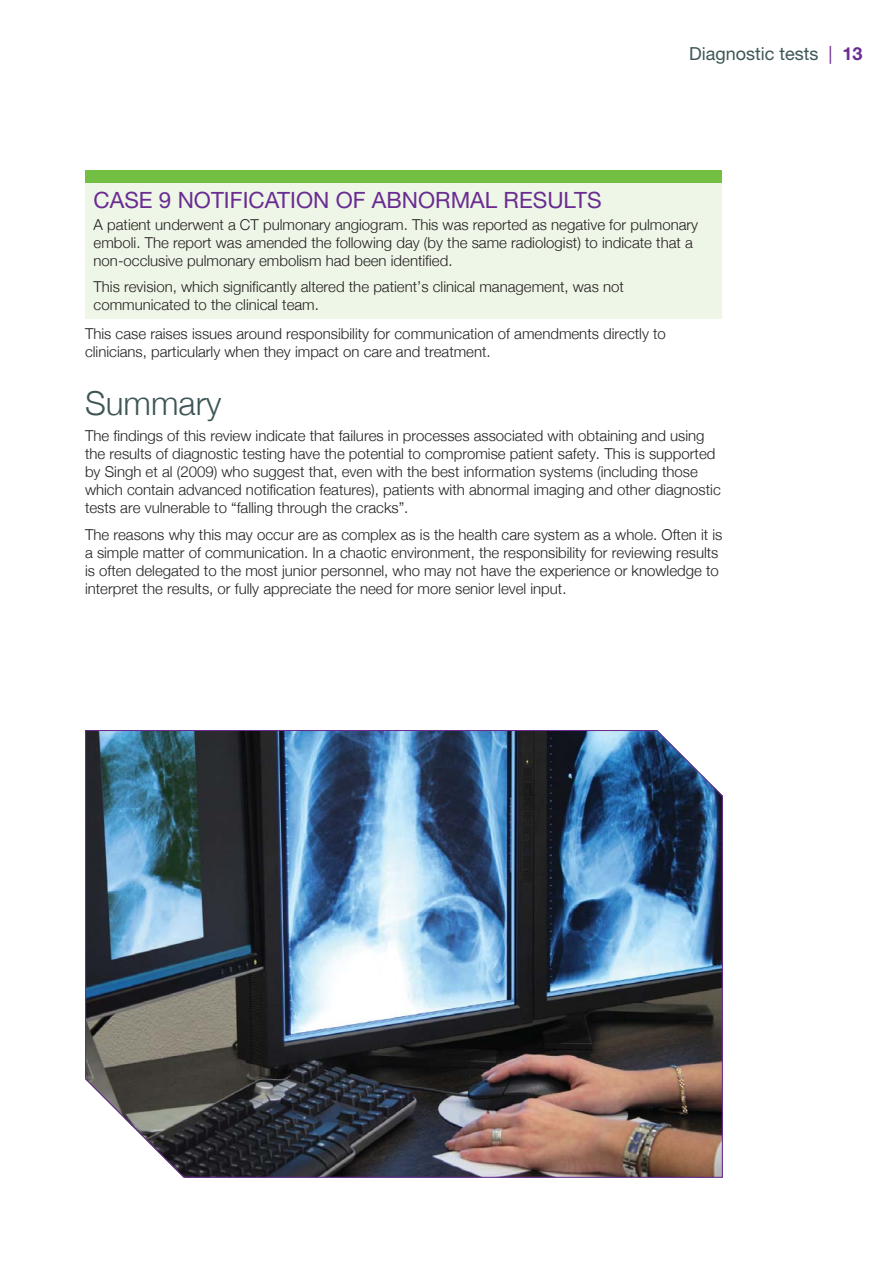
<style>
.page{position:relative;width:893px;height:1263px;background:#fff}
.page>*{position:absolute;margin:0;border:0;box-sizing:border-box;transform-origin:0 0}
.t1{font:300 33px "Helvetica Neue";color:#3e5657}
.t2{font:22.5px "Helvetica Neue LT Pro";color:#6a2c91}
.t3{font:18px "Helvetica Neue LT Pro";color:#3e5657}
.t4{font:300 15px/18px "Helvetica Neue";color:#231f20}
.s1{color:#6a2c91}
.s2{font-weight:700;color:#6a2c91}
</style>
<div class="page">
<div style="left:85px;top:170px;width:636px;height:13px;background:#72bf44"></div>
<div style="left:85px;top:183px;width:636px;height:136px;background:#eef6e7"></div>
<img style="left:85px;top:730px;width:638px;height:448px">
<p class="t3" style="left:689px;top:47px;width:175px">Diagnostic tests <span class="s1">|</span> <span class="s2">13</span></p>
<h2 class="t2" style="left:94px;top:192px;width:509px">CASE 9 NOTIFICATION OF ABNORMAL RESULTS</h2>
<p class="t4" style="left:94px;top:215px;width:606px">A patient underwent a CT pulmonary angiogram. This was reported as negative for pulmonary emboli. The report was amended the following day (by the same radiologist) to indicate that a non-occlusive pulmonary embolism had been identified.</p>
<p class="t4" style="left:94px;top:278px;width:532px">This revision, which significantly altered the patient’s clinical management, was not communicated to the clinical team.</p>
<p class="t4" style="left:85px;top:325px;width:582px">This case raises issues around responsibility for communication of amendments directly to clinicians, particularly when they impact on care and treatment.</p>
<h1 class="t1" style="left:85px;top:383px;width:138px">Summary</h1>
<p class="t4" style="left:85px;top:426px;width:637px">The findings of this review indicate that failures in processes associated with obtaining and using the results of diagnostic testing have the potential to compromise patient safety. This is supported by Singh et al (2009) who suggest that, even with the best information systems (including those which contain advanced notification features), patients with abnormal imaging and other diagnostic tests are vulnerable to “falling through the cracks”.</p>
<p class="t4" style="left:85px;top:525px;width:639px">The reasons why this may occur are as complex as is the health care system as a whole. Often it is a simple matter of communication. In a chaotic environment, the responsibility for reviewing results is often delegated to the most junior personnel, who may not have the experience or knowledge to interpret the results, or fully appreciate the need for more senior level input.</p>
</div>
